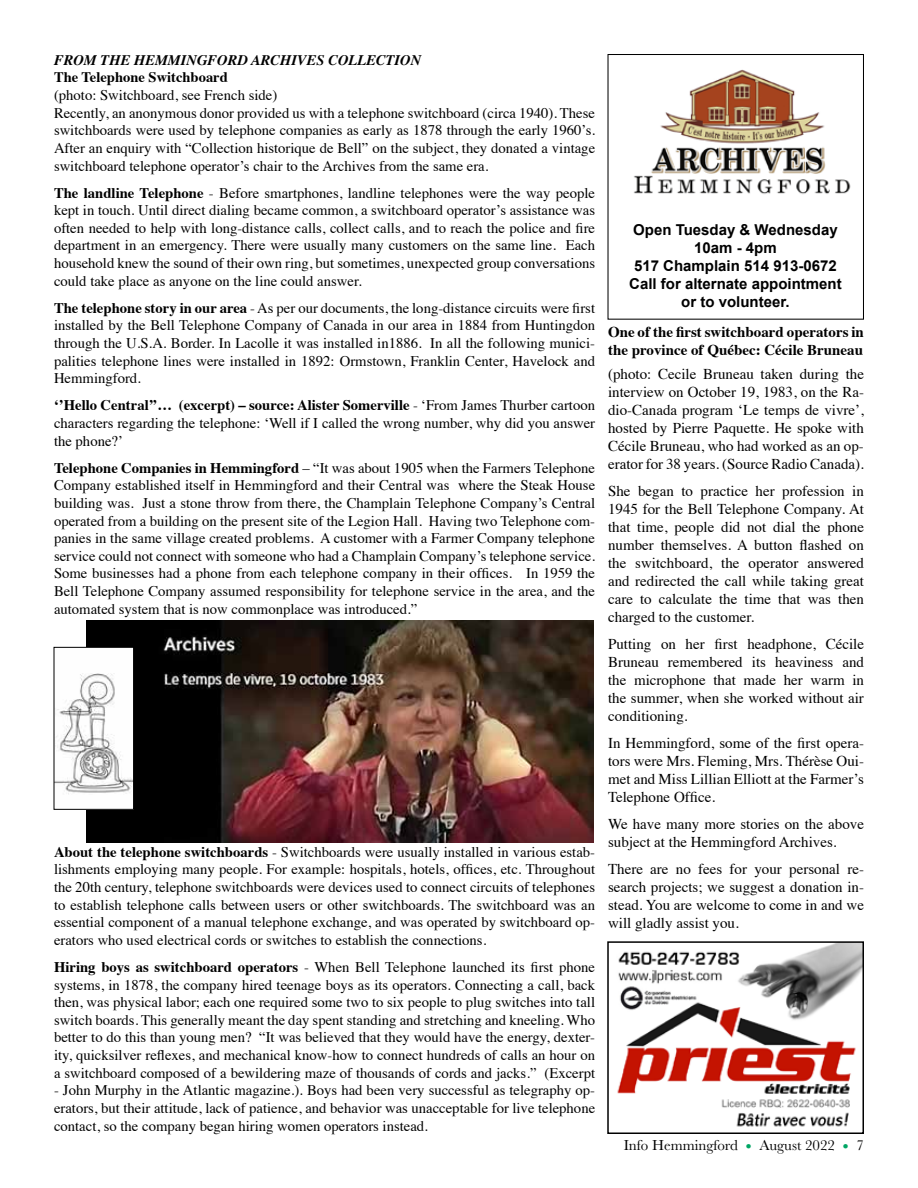
<style>
.page{position:relative;width:918px;height:1188px;background:#fff}
.page>*{position:absolute;margin:0;border:0;box-sizing:border-box;transform-origin:0 0}
.t1{font:15px/18px "Times";color:#000;text-align:justify}
.t2{font:700 15px/18px "Arial";color:#000;text-align:center}
.t3{font:700 15px/18px "Times";color:#000}
.t4{font:15px "Baskerville";color:#000}
.t5{font:14.7px/17.7px "Times";color:#000;text-align:justify}
.t6{font:italic 700 14.55px "Times";color:#000}
.t7{font:700 14.55px "Times";color:#000}
.s1{font-weight:700}
.s2{font-size:18px;color:#00a664}
</style>
<div class="page">
<img style="left:86px;top:621px;width:508px;height:221px">
<div style="left:608px;top:54px;width:256px;height:266px;border:1px solid #000"></div>
<img style="left:633px;top:69px;width:218px;height:125px">
<img style="left:617px;top:944px;width:244px;height:183px">
<div style="left:607px;top:941px;width:257px;height:193px;border:2px solid #000"></div>
<img style="left:56px;top:649px;width:76px;height:159px">
<div style="left:54px;top:647px;width:80px;height:163px;border:1px solid #000"></div>
<p class="t6" style="left:54px;top:46px;width:369px">FROM THE HEMMINGFORD ARCHIVES COLLECTION</p>
<p class="t7" style="left:54px;top:64px;width:175px">The Telephone Switchboard</p>
<p class="t5" style="left:54px;top:85px;width:543px;text-align:left">(photo: Switchboard, see French side)<br>Recently, an anonymous donor provided us with a telephone switchboard (circa 1940). These switchboards were used by telephone companies as early as 1878 through the early 1960’s.<br>After an enquiry with “Collection historique de Bell” on the subject, they donated a vintage switchboard telephone operator’s chair to the Archives from the same era.</p>
<p class="t5" style="left:54px;top:183px;width:543px"><span class="s1">The landline Telephone</span> - Before smartphones, landline telephones were the way people kept in touch. Until direct dialing became common, a switchboard operator’s assistance was often needed to help with long-distance calls, collect calls, and to reach the police and fire department in an emergency. There were usually many customers on the same line. Each household knew the sound of their own ring, but sometimes, unexpected group conversations could take place as anyone on the line could answer.</p>
<p class="t5" style="left:54px;top:298px;width:543px"><span class="s1">The telephone story in our area</span> - As per our documents, the long-distance circuits were first installed by the Bell Telephone Company of Canada in our area in 1884 from Huntingdon through the U.S.A. Border. In Lacolle it was installed in1886. In all the following munici&shy;palities telephone lines were installed in 1892: Ormstown, Franklin Center, Havelock and Hemmingford.</p>
<p class="t5" style="left:54px;top:395px;width:543px"><span class="s1">‘’Hello Central’’… (excerpt) – source: Alister Somerville</span> - ‘From James Thurber cartoon characters regarding the telephone: ‘Well if I called the wrong number, why did you answer the phone?’</p>
<p class="t5" style="left:54px;top:458px;width:543px"><span class="s1">Telephone Companies in Hemmingford</span> – “It was about 1905 when the Farmers Telephone Company established itself in Hemmingford and their Central was where the Steak House building was. Just a stone throw from there, the Champlain Telephone Company’s Central operated from a building on the present site of the Legion Hall. Having two Telephone com&shy;panies in the same village created problems. A customer with a Farmer Company telephone service could not connect with someone who had a Champlain Company’s telephone service.<br>Some businesses had a phone from each telephone company in their offices. In 1959 the Bell Telephone Company assumed responsibility for telephone service in the area, and the automated system that is now commonplace was introduced.”</p>
<p class="t5" style="left:54px;top:842px;width:543px"><span class="s1">About the telephone switchboards</span> - Switchboards were usually installed in various estab&shy;lishments employing many people. For example: hospitals, hotels, offices, etc. Throughout the 20th century, telephone switchboards were devices used to connect circuits of telephones to establish telephone calls between users or other switchboards. The switchboard was an essential component of a manual telephone exchange, and was operated by switchboard op&shy;erators who used electrical cords or switches to establish the connections.</p>
<p class="t5" style="left:54px;top:957px;width:543px"><span class="s1">Hiring boys as switchboard operators</span> - When Bell Telephone launched its first phone systems, in 1878, the company hired teenage boys as its operators. Connecting a call, back then, was physical labor; each one required some two to six people to plug switches into tall switch boards. This generally meant the day spent standing and stretching and kneeling. Who better to do this than young men? “It was believed that they would have the energy, dexter&shy;ity, quicksilver reflexes, and mechanical know-how to connect hundreds of calls an hour on a switchboard composed of a bewildering maze of thousands of cords and jacks.” (Excerpt</p>
<p class="t5" style="left:54px;top:1080px;width:543px">- John Murphy in the Atlantic magazine.). Boys had been very successful as telegraphy op&shy;erators, but their attitude, lack of patience, and behavior was unacceptable for live telephone contact, so the company began hiring women operators instead.</p>
<p class="t2" style="left:629px;top:222px;width:214px">Open Tuesday &amp; Wednesday<br>10am - 4pm<br>517 Champlain 514 913-0672<br>Call for alternate appointment or to volunteer.</p>
<p class="t3" style="left:608px;top:321px;width:257px">One of the first switchboard operators in the province of Québec: Cécile Bruneau</p>
<p class="t1" style="left:608px;top:364px;width:257px">(photo: Cecile Bruneau taken during the interview on October 19, 1983, on the Ra&shy;dio-Canada program ‘Le temps de vivre’, hosted by Pierre Paquette. He spoke with Cécile Bruneau, who had worked as an op&shy;erator for 38 years. (Source Radio Canada).</p>
<p class="t1" style="left:608px;top:481px;width:257px">She began to practice her profession in 1945 for the Bell Telephone Company. At that time, people did not dial the phone number themselves. A button flashed on the switchboard, the operator answered and redirected the call while taking great care to calculate the time that was then charged to the customer.</p>
<p class="t1" style="left:608px;top:634px;width:257px">Putting on her first headphone, Cécile Bruneau remembered its heaviness and the microphone that made her warm in the summer, when she worked without air conditioning.</p>
<p class="t1" style="left:608px;top:733px;width:257px">In Hemmingford, some of the first opera&shy;tors were Mrs. Fleming, Mrs. Thérèse Oui&shy;met and Miss Lillian Elliott at the Farmer’s Telephone Office.</p>
<p class="t1" style="left:608px;top:814px;width:257px">We have many more stories on the above subject at the Hemmingford Archives.</p>
<p class="t1" style="left:608px;top:859px;width:257px">There are no fees for your personal re&shy;search projects; we suggest a donation in&shy;stead. You are welcome to come in and we will gladly assist you.</p>
<p class="t4" style="left:624px;top:1136px;width:242px">Info Hemmingford <span class="s2">•</span> August 2022 <span class="s2">•</span> 7</p>
</div>
